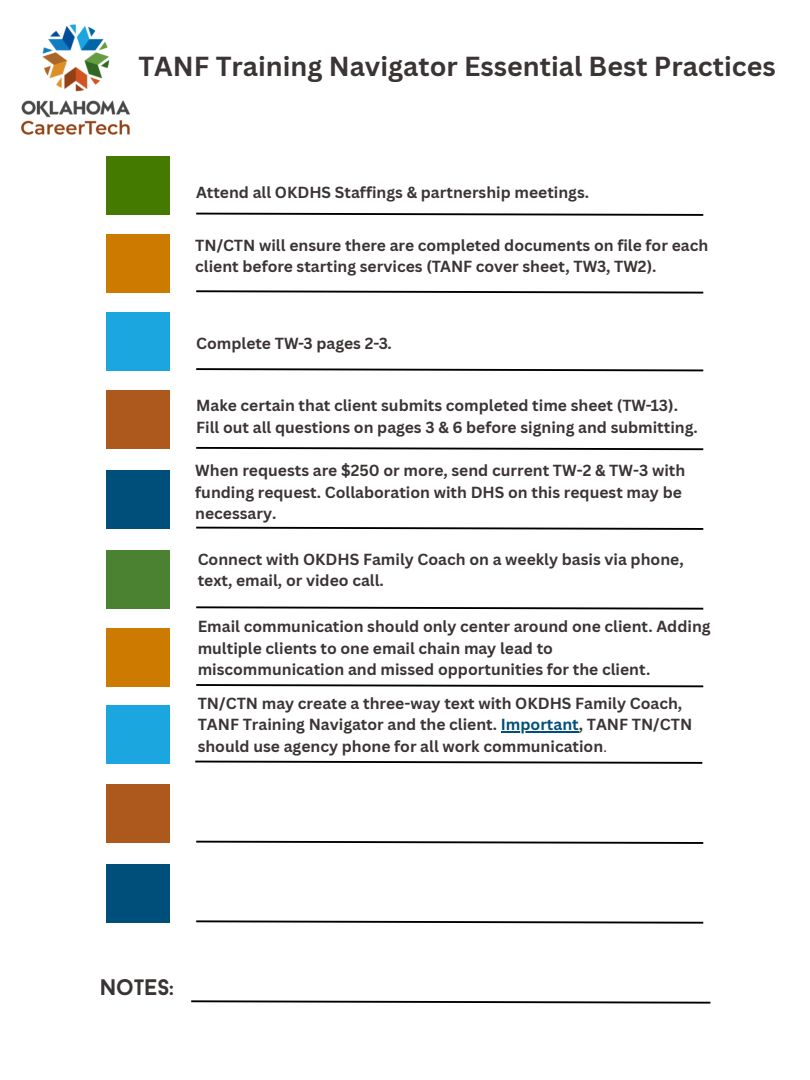
<style>
.page{position:relative;width:810px;height:1080px;background:#fff}
.page>*{position:absolute;margin:0;border:0;box-sizing:border-box;transform-origin:0 0}
.t1{font:700 26.81px "Canva Sans";color:#3b3434}
.t2{font:700 22.44px "Baron Neue";color:#3b3434}
.t3{font:700 15.62px/21.6px "Canva Sans";color:#3b3434}
.s1{color:#004e7a}
.s2{font-weight:400}
</style>
<div class="page">
<div style="left:107px;top:156px;width:63px;height:59px;background:#457a00"></div>
<svg style="left:196px;top:212px;width:508px;height:4px"></svg>
<div style="left:107px;top:234px;width:63px;height:59px;background:#cc7a00"></div>
<svg style="left:196px;top:290px;width:508px;height:4px"></svg>
<div style="left:107px;top:312px;width:63px;height:58px;background:#1ba6df"></div>
<svg style="left:196px;top:368px;width:508px;height:4px"></svg>
<div style="left:107px;top:391px;width:63px;height:58px;background:#ad581d"></div>
<svg style="left:196px;top:446px;width:508px;height:5px"></svg>
<div style="left:107px;top:470px;width:63px;height:59px;background:#004e7a"></div>
<svg style="left:196px;top:526px;width:508px;height:4px"></svg>
<div style="left:107px;top:550px;width:63px;height:59px;background:#4b8231"></div>
<svg style="left:196px;top:606px;width:508px;height:4px"></svg>
<div style="left:107px;top:628px;width:63px;height:58px;background:#cc7a00"></div>
<svg style="left:196px;top:684px;width:508px;height:4px"></svg>
<div style="left:107px;top:706px;width:63px;height:58px;background:#1ba6df"></div>
<svg style="left:195px;top:760px;width:508px;height:4px"></svg>
<div style="left:107px;top:784px;width:63px;height:59px;background:#ad581d"></div>
<svg style="left:196px;top:840px;width:508px;height:4px"></svg>
<div style="left:107px;top:864px;width:63px;height:59px;background:#004e7a"></div>
<svg style="left:196px;top:920px;width:508px;height:4px"></svg>
<svg style="left:191px;top:1000px;width:520px;height:4px"></svg>
<img style="left:21px;top:24px;width:109px;height:111px">
<hr style="left:501px;top:731px;width:78px;height:2px;background:#004e7a">
<h1 class="t1" style="left:138px;top:47px;width:639px">TANF Training Navigator Essential Best Practices</h1>
<p class="t3" style="left:196px;top:181px;width:394px">Attend all OKDHS Staffings &amp; partnership meetings.</p>
<h3 class="t3" style="left:195px;top:234px;width:514px">TN/CTN will ensure there are completed documents on file for each client before starting services (TANF cover sheet, TW3, TW2).</h3>
<p class="t3" style="left:196px;top:332px;width:197px">Complete TW-3 pages 2-3.</p>
<h3 class="t3" style="left:196px;top:395px;width:503px">Make certain that client submits completed time sheet (TW-13).<br>Fill out all questions on pages 3 &amp; 6 before signing and submitting.</h3>
<p class="t3" style="left:195px;top:459px;width:492px">When requests are $250 or more, send current TW-2 &amp; TW-3 with funding request. Collaboration with DHS on this request may be necessary.</p>
<h3 class="t3" style="left:198px;top:548px;width:487px">Connect with OKDHS Family Coach on a weekly basis via phone, text, email, or video call.</h3>
<p class="t3" style="left:198px;top:615px;width:514px">Email communication should only center around one client. Adding multiple clients to one email chain may lead to<br>miscommunication and missed opportunities for the client.</p>
<h3 class="t3" style="left:198px;top:692px;width:486px">TN/CTN may create a three-way text with OKDHS Family Coach,</h3>
<p class="t3" style="left:198px;top:713px;width:496px">TANF Training Navigator and the client. <span class="s1">Important</span>, TANF TN/CTN</p>
<h3 class="t3" style="left:198px;top:735px;width:411px">should use agency phone for all work communication<span class="s2">.</span></h3>
<h2 class="t2" style="left:100px;top:978px;width:76px">NOTES:</h2>
</div>
